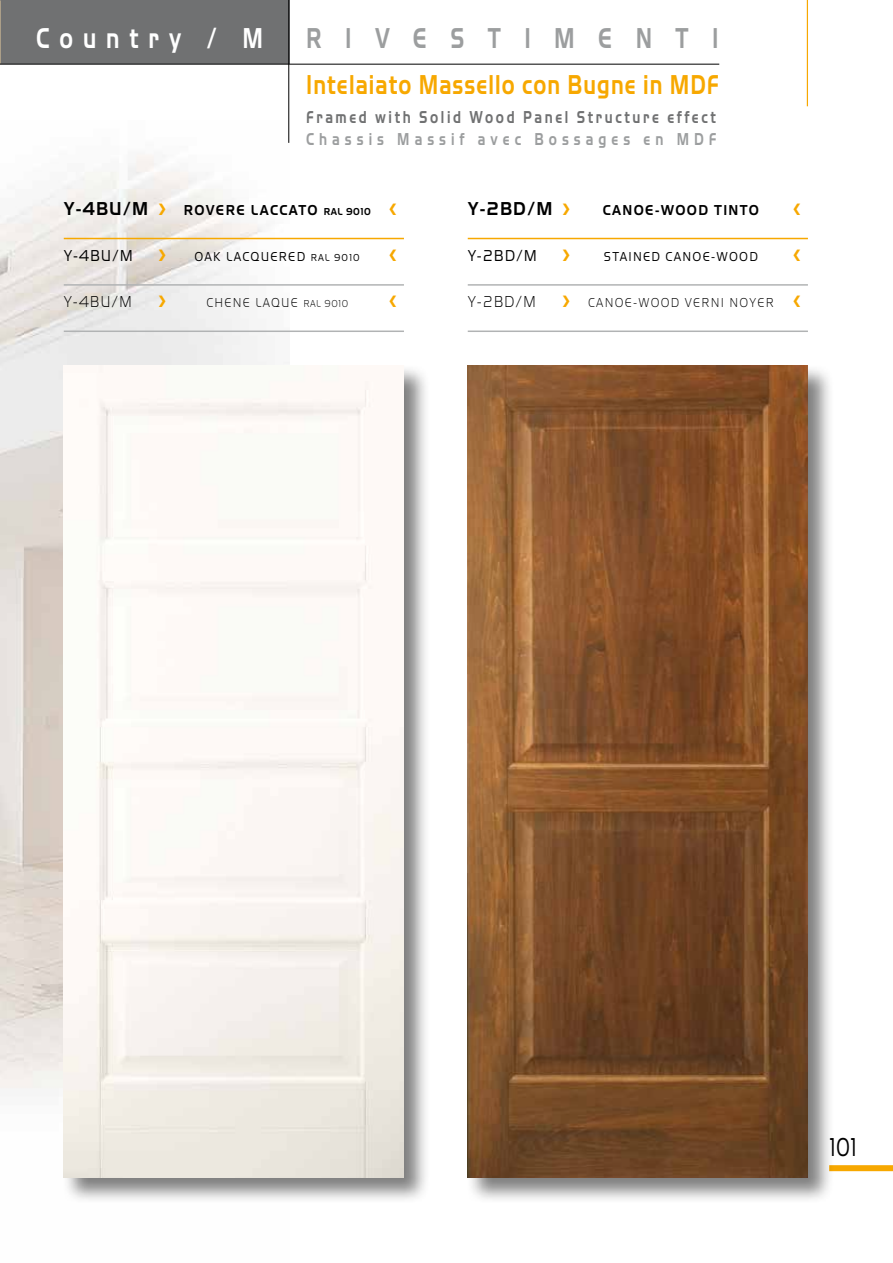
<style>
.page{position:relative;width:893px;height:1263px;background:#fff}
.page>*{position:absolute;margin:0;border:0;box-sizing:border-box;transform-origin:0 0}
.t1{font:700 30px "Handel Gothic ITC Std";letter-spacing:1.04em;color:#9c9e9f;scale:.75 1}
.t2{font:700 30px "Handel Gothic ITC Std";letter-spacing:.44em;color:#fff;scale:.75 1}
.t3{font:700 28.5px "Handel Gothic ITC Std";letter-spacing:.05em;color:#f7a800;scale:.75 1}
.t4{font:27px "Handel Gothic ITC Std";color:#000;scale:.75 1}
.t5{font:700 19.5px "Handel Gothic ITC Std";letter-spacing:.06em;color:#000;scale:.9 1}
.t6{font:700 18px "Handel Gothic ITC Std";letter-spacing:.19em;color:#707172;scale:.75 1}
.t7{font:700 18px "Handel Gothic ITC Std";letter-spacing:.37em;color:#9c9e9f;scale:.75 1}
.t8{font:16.5px "Handel Gothic ITC Std";letter-spacing:.06em;color:#000;scale:.9 1}
.t9{font:300 16.5px "Handel Gothic ITC Com";letter-spacing:.06em;color:#000;scale:.9 1}
.t10{font:700 15px "Handel Gothic ITC Std";letter-spacing:.1em;color:#000;scale:.9 1}
.t11{font:300 13.5px "Handel Gothic ITC Com";letter-spacing:.1em;color:#000;scale:.9 1}
.t12{font:13.5px "Handel Gothic ITC Std";letter-spacing:.1em;color:#000;scale:.9 1}
.s1{font-size:10.5px}
</style>
<div class="page">
<img style="left:0;top:154px;width:289px;height:935px">
<div style="left:61px;top:363px;width:369px;height:841px;background:#000;opacity:.5"></div>
<img style="left:64px;top:366px;width:340px;height:812px">
<hr style="left:64px;top:238px;width:340px;height:1px;background:#f7a800">
<hr style="left:64px;top:284px;width:340px;height:2px;background:#b1b3b4">
<hr style="left:64px;top:330px;width:340px;height:2px;background:#b1b3b4">
<div style="left:0;top:0;width:289px;height:64px;background:#707172"></div>
<hr style="left:807px;top:0;width:1px;height:106px;background:#f7a800">
<hr style="left:288px;top:0;width:1px;height:143px;background:#000">
<div style="left:829px;top:1165px;width:64px;height:6px;background:#f7a800"></div>
<hr style="left:0;top:64px;width:719px;height:1px;background:#000">
<div style="left:465px;top:363px;width:369px;height:841px;background:#000;opacity:.5"></div>
<img style="left:468px;top:366px;width:340px;height:812px">
<hr style="left:468px;top:238px;width:340px;height:1px;background:#f7a800">
<hr style="left:468px;top:284px;width:340px;height:2px;background:#b1b3b4">
<hr style="left:468px;top:330px;width:340px;height:2px;background:#b1b3b4">
<svg style="left:159px;top:203px;width:6px;height:12px"></svg>
<svg style="left:159px;top:250px;width:6px;height:11px"></svg>
<svg style="left:159px;top:296px;width:6px;height:11px"></svg>
<h1 class="t2" style="left:36px;top:21px;width:304px">Country / M</h1>
<h1 class="t1" style="left:306px;top:21px;width:551px">RIVESTIMENTI</h1>
<h2 class="t3" style="left:306px;top:68px;width:552px">Intelaiato Massello con Bugne in MDF</h2>
<p class="t6" style="left:306px;top:107px;width:548px">Framed with Solid Wood Panel Structure effect</p>
<p class="t7" style="left:306px;top:128px;width:549px">Chassis Massif avec Bossages en MDF</p>
<p class="t5" style="left:64px;top:197px;width:95px">Y-4BU/M</p>
<p class="t10" style="left:184px;top:201px;width:209px">ROVERE LACCATO <span class="s1">RAL 9010</span></p>
<p class="t8" style="left:64px;top:246px;width:78px">Y-4BU/M</p>
<p class="t12" style="left:194px;top:249px;width:185px">OAK LACQUERED <span class="s1">RAL 9010</span></p>
<p class="t9" style="left:64px;top:293px;width:77px">Y-4BU/M</p>
<p class="t11" style="left:206px;top:296px;width:159px">CHENE LAQUE <span class="s1">RAL 9010</span></p>
<p class="t5" style="left:468px;top:197px;width:96px">Y-2BD/M</p>
<p class="t10" style="left:603px;top:201px;width:175px">CANOE-WOOD TINTO</p>
<p class="t8" style="left:468px;top:246px;width:78px">Y-2BD/M</p>
<p class="t12" style="left:604px;top:249px;width:173px">STAINED CANOE-WOOD</p>
<p class="t9" style="left:468px;top:293px;width:77px">Y-2BD/M</p>
<p class="t11" style="left:588px;top:296px;width:208px">CANOE-WOOD VERNI NOYER</p>
<h3 class="t4" style="left:829px;top:1132px;width:39px">101</h3>
</div>
